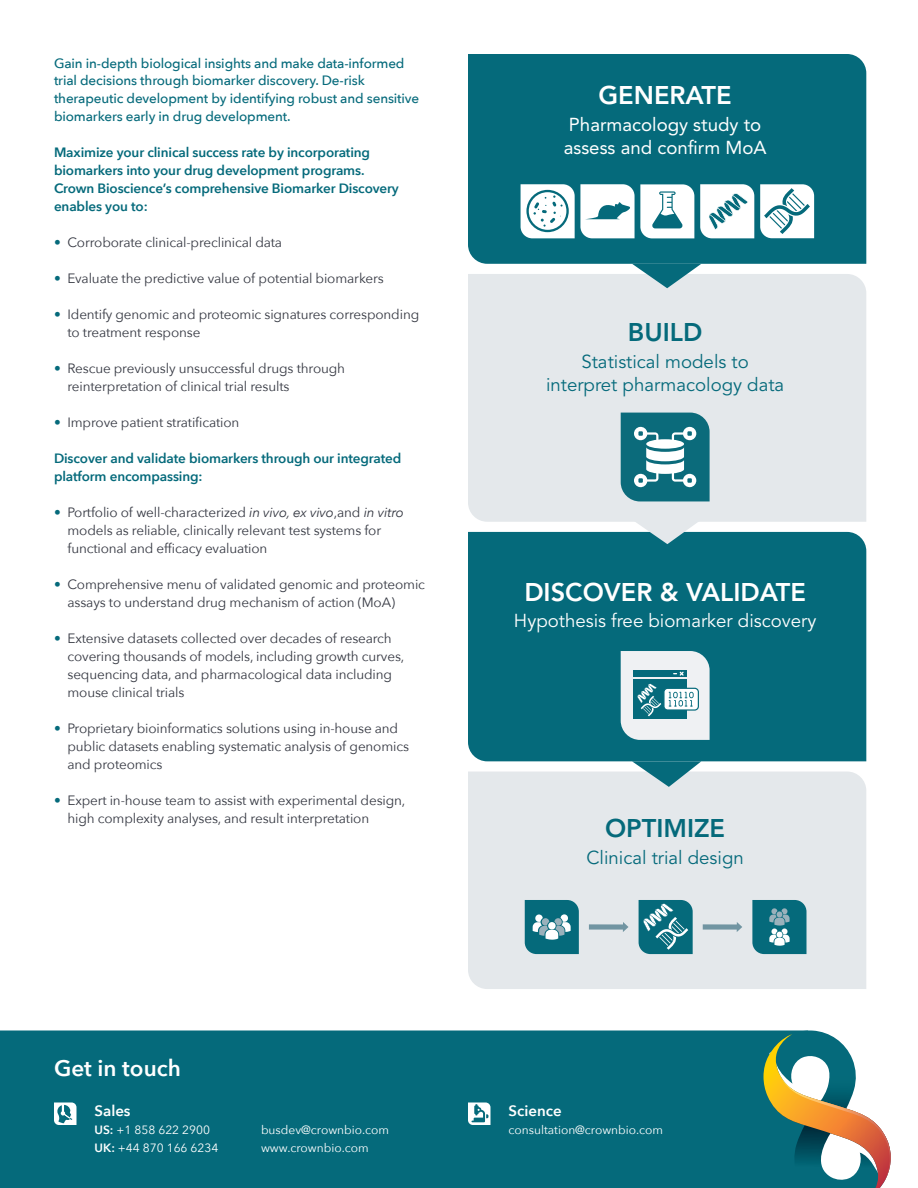
<style>
.page{position:relative;width:918px;height:1188px;background:#fff}
.page>*{position:absolute;margin:0;border:0;box-sizing:border-box;transform-origin:0 0}
.t1{font:800 25.5px "Avenir LT Pro";color:#fff}
.t2{font:800 25.5px "Avenir LT Pro";color:#056a7b}
.t3{font:600 22.5px "Avenir Next";color:#fff}
.t4{font:18.6px/22.8px "Avenir LT Pro";color:#056a7b;text-align:center}
.t5{font:18.6px/22.8px "Avenir LT Pro";color:#fff}
.t6{font:18.6px "Avenir LT Pro";color:#fff}
.t7{font:600 15px "Avenir Next";color:#fff}
.t8{font:13.5px/18px "Avenir Next";letter-spacing:-.01em;color:#343741}
.t9{font:600 13.5px/18px "Avenir Next";letter-spacing:-.01em;color:#056a7b}
.t10{font:500 13.5px/18px "Avenir Next";letter-spacing:-.01em;color:#056a7b}
.t11{font:12px/18px "Avenir Next";color:#fff}
.s1{font-weight:600;color:#056a7b}
.s2{font-style:italic}
.s3{font-weight:600}
</style>
<div class="page">
<div style="left:0;top:1030px;width:764px;height:158px;background:#056a7b"></div>
<svg style="left:764px;top:1030px;width:127px;height:158px"></svg>
<svg style="left:54px;top:1103px;width:22px;height:22px"></svg>
<svg style="left:468px;top:1103px;width:22px;height:22px"></svg>
<div style="left:468px;top:772px;width:398px;height:217px;background:#e4e8eb"></div>
<div style="left:468px;top:532px;width:398px;height:229px;background:#056a7b"></div>
<svg style="left:632px;top:761px;width:69px;height:26px;background:#77abb4"></svg>
<div style="left:468px;top:274px;width:398px;height:248px;background:#e4e8eb"></div>
<svg style="left:632px;top:520px;width:69px;height:24px;background:#93bbc3"></svg>
<div style="left:468px;top:54px;width:398px;height:210px;background:#056a7b"></div>
<svg style="left:632px;top:264px;width:69px;height:24px;background:#76aab4"></svg>
<svg style="left:700px;top:184px;width:54px;height:54px"></svg>
<svg style="left:621px;top:413px;width:89px;height:88px"></svg>
<svg style="left:589px;top:922px;width:40px;height:10px"></svg>
<svg style="left:703px;top:922px;width:39px;height:10px"></svg>
<svg style="left:525px;top:900px;width:54px;height:54px;background:#328391"></svg>
<svg style="left:752px;top:900px;width:54px;height:54px;background:#297e8d"></svg>
<svg style="left:760px;top:184px;width:54px;height:54px"></svg>
<svg style="left:639px;top:900px;width:54px;height:54px;background:#308391"></svg>
<svg style="left:621px;top:651px;width:89px;height:89px"></svg>
<svg style="left:521px;top:184px;width:173px;height:54px"></svg>
<p class="t10" style="left:54px;top:53px;width:367px">Gain in-depth biological insights and make data-informed trial decisions through biomarker discovery. De-risk therapeutic development by identifying robust and sensitive biomarkers early in drug development.</p>
<p class="t9" style="left:54px;top:143px;width:346px">Maximize your clinical success rate by incorporating biomarkers into your drug development programs.<br>Crown Bioscience’s comprehensive Biomarker Discovery enables you to:</p>
<p class="t8" style="left:54px;top:233px;width:230px"><span class="s1">•</span> Corroborate clinical-preclinical data</p>
<p class="t8" style="left:54px;top:269px;width:331px"><span class="s1">•</span> Evaluate the predictive value of potential biomarkers</p>
<p class="t8" style="left:68px;top:305px;width:353px;text-indent:-14px"><span class="s1">•</span> Identify genomic and proteomic signatures corresponding to treatment response</p>
<p class="t8" style="left:68px;top:359px;width:279px;text-indent:-14px"><span class="s1">•</span> Rescue previously unsuccessful drugs through reinterpretation of clinical trial results</p>
<p class="t8" style="left:54px;top:413px;width:187px"><span class="s1">•</span> Improve patient stratification</p>
<p class="t9" style="left:54px;top:449px;width:349px">Discover and validate biomarkers through our integrated platform encompassing:</p>
<p class="t8" style="left:68px;top:503px;width:338px;text-indent:-14px"><span class="s1">•</span> Portfolio of well-characterized <span class="s2">in vivo, ex vivo</span>,and <span class="s2">in vitro </span>models as reliable, clinically relevant test systems for functional and efficacy evaluation</p>
<p class="t8" style="left:68px;top:575px;width:359px;text-indent:-14px"><span class="s1">•</span> Comprehensive menu of validated genomic and proteomic assays to understand drug mechanism of action (MoA)</p>
<p class="t8" style="left:68px;top:629px;width:338px;text-indent:-14px"><span class="s1">•</span> Extensive datasets collected over decades of research covering thousands of models, including growth curves, sequencing data, and pharmacological data including mouse clinical trials</p>
<p class="t8" style="left:68px;top:719px;width:343px;text-indent:-14px"><span class="s1">•</span> Proprietary bioinformatics solutions using in-house and public datasets enabling systematic analysis of genomics and proteomics</p>
<p class="t8" style="left:68px;top:791px;width:339px;text-indent:-14px"><span class="s1">•</span> Expert in-house team to assist with experimental design, high complexity analyses, and result interpretation</p>
<h2 class="t3" style="left:54px;top:1048px;width:128px">Get in touch</h2>
<h1 class="t1" style="left:599px;top:80px;width:135px">GENERATE</h1>
<h3 class="t5" style="left:564px;top:113px;width:204px">Pharmacology study to assess and confirm MoA</h3>
<h1 class="t2" style="left:628px;top:317px;width:76px">BUILD</h1>
<h3 class="t4" style="left:546px;top:350px;width:240px">Statistical models to interpret pharmacology data</h3>
<h1 class="t1" style="left:524px;top:577px;width:283px">DISCOVER &amp; VALIDATE</h1>
<h3 class="t6" style="left:514px;top:610px;width:304px">Hypothesis free biomarker discovery</h3>
<h1 class="t2" style="left:605px;top:813px;width:122px">OPTIMIZE</h1>
<h3 class="t4" style="left:586px;top:847px;width:159px">Clinical trial design</h3>
<p class="t7" style="left:94px;top:1098px;width:38px">Sales</p>
<p class="t11" style="left:94px;top:1120px;width:125px"><span class="s3">US:</span> +1 858 622 2900<br><span class="s3">UK:</span> +44 870 166 6234</p>
<p class="t7" style="left:508px;top:1098px;width:55px">Science</p>
<p class="t11" style="left:261px;top:1120px;width:130px">busdev@crownbio.com</p>
<p class="t11" style="left:508px;top:1120px;width:156px">consultation@crownbio.com</p>
<p class="t11" style="left:261px;top:1138px;width:109px">www.crownbio.com</p>
</div>
